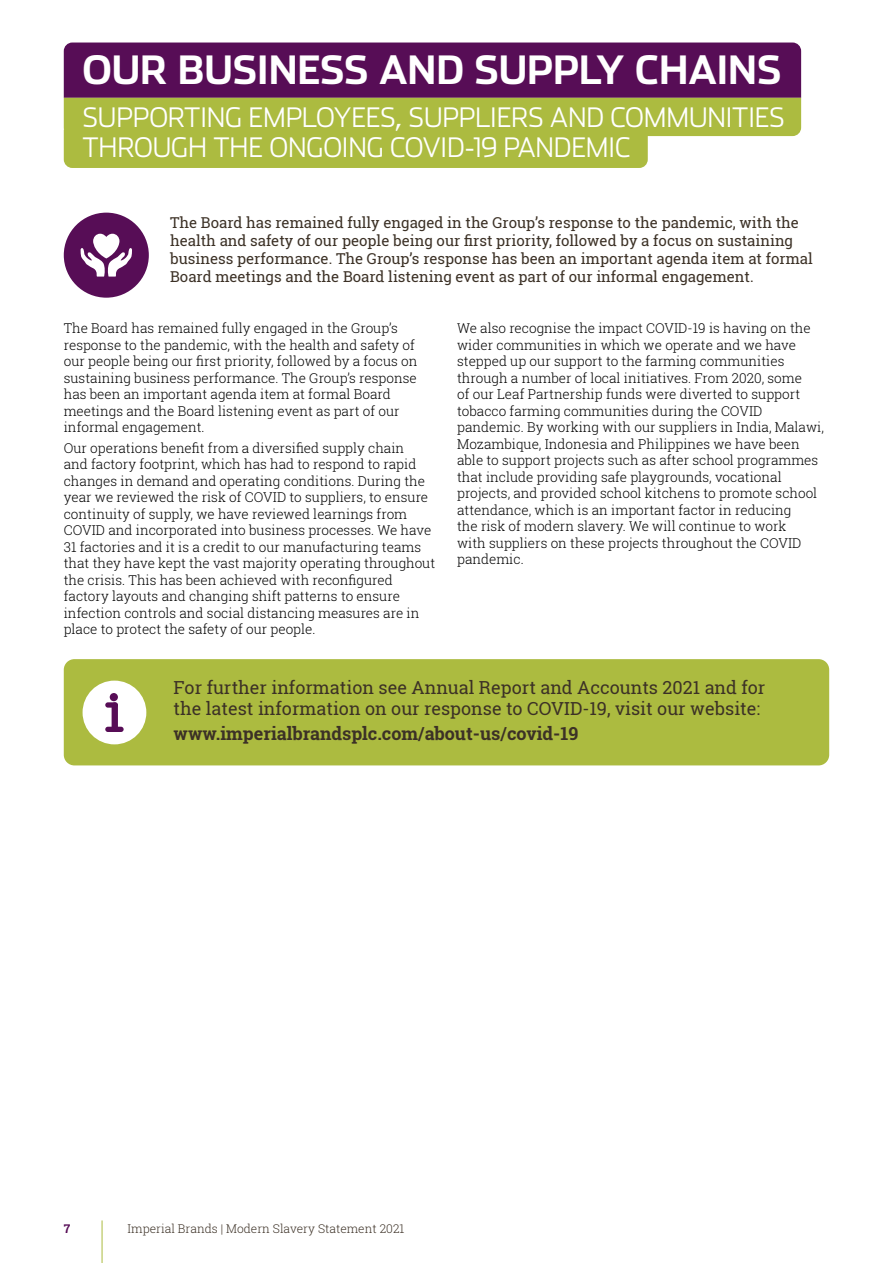
<style>
.page{position:relative;width:893px;height:1263px;background:#fff}
.page>*{position:absolute;margin:0;border:0;box-sizing:border-box;transform-origin:0 0}
.t1{font:700 39px "Stainless";color:#fff}
.t2{font:300 27px/30px "Stainless";letter-spacing:-.005em;color:#fff}
.t3{font:18px/21px "Roboto Slab";color:#3c3126}
.t4{font:700 18px "Roboto Slab";color:#3c3126}
.t5{font:15px/18px "Roboto Slab";color:#3c3126}
.t6{font:300 13.5px/16.5px "Roboto Slab";color:#000}
.t7{font:300 12px "Roboto Slab";color:#3c3126}
.t8{font:700 12px "Roboto Slab";color:#570d56}
</style>
<div class="page">
<svg style="left:64px;top:43px;width:737px;height:125px;background:#8b7254"></svg>
<div style="left:64px;top:659px;width:765px;height:106px;background:#acbb40;border-radius:11px"></div>
<div style="left:83px;top:681px;width:63px;height:63px;background:#fff;border-radius:50%"></div>
<div style="left:105px;top:702px;width:13px;height:6px;background:#570d56;border-radius:3px"></div>
<div style="left:112px;top:702px;width:6px;height:30px;background:#570d56;border-radius:3px"></div>
<div style="left:105px;top:727px;width:19px;height:5px;background:#570d56;border-radius:3px"></div>
<div style="left:110px;top:693px;width:8px;height:8px;background:#570d56;border-radius:50%"></div>
<div style="left:64px;top:213px;width:85px;height:85px;background:#570d56;border-radius:50%"></div>
<svg style="left:80px;top:234px;width:52px;height:43px"></svg>
<hr style="left:102px;top:1220px;width:1px;height:43px;background:#acbb40">
<h1 class="t1" style="left:82px;top:47px;width:700px">OUR BUSINESS AND SUPPLY CHAINS</h1>
<h2 class="t2" style="left:82px;top:102px;width:704px">SUPPORTING EMPLOYEES, SUPPLIERS AND COMMUNITIES<br>THROUGH THE ONGOING COVID-19 PANDEMIC</h2>
<p class="t5" style="left:170px;top:214px;width:644px">The Board has remained fully engaged in the Group’s response to the pandemic, with the health and safety of our people being our first priority, followed by a focus on sustaining business performance. The Group’s response has been an important agenda item at formal Board meetings and the Board listening event as part of our informal engagement.</p>
<p class="t6" style="left:64px;top:320px;width:355px">The Board has remained fully engaged in the Group’s response to the pandemic, with the health and safety of our people being our first priority, followed by a focus on sustaining business performance. The Group’s response has been an important agenda item at formal Board meetings and the Board listening event as part of our informal engagement.</p>
<p class="t6" style="left:64px;top:439px;width:373px">Our operations benefit from a diversified supply chain<br>and factory footprint, which has had to respond to rapid changes in demand and operating conditions. During the year we reviewed the risk of COVID to suppliers, to ensure continuity of supply, we have reviewed learnings from COVID and incorporated into business processes. We have 31 factories and it is a credit to our manufacturing teams that they have kept the vast majority operating throughout the crisis. This has been achieved with reconfigured factory layouts and changing shift patterns to ensure infection controls and social distancing measures are in place to protect the safety of our people.</p>
<p class="t6" style="left:457px;top:320px;width:368px">We also recognise the impact COVID-19 is having on the wider communities in which we operate and we have stepped up our support to the farming communities through a number of local initiatives. From 2020, some<br>of our Leaf Partnership funds were diverted to support tobacco farming communities during the COVID pandemic. By working with our suppliers in India, Malawi, Mozambique, Indonesia and Philippines we have been able to support projects such as after school programmes that include providing safe playgrounds, vocational projects, and provided school kitchens to promote school attendance, which is an important factor in reducing<br>the risk of modern slavery. We will continue to work<br>with suppliers on these projects throughout the COVID pandemic.</p>
<h3 class="t3" style="left:174px;top:677px;width:593px">For further information see Annual Report and Accounts 2021 and for the latest information on our response to COVID-19, visit our website:</h3>
<h3 class="t4" style="left:174px;top:721px;width:406px">www.imperialbrandsplc.com/about-us/covid-19</h3>
<p class="t8" style="left:64px;top:1220px;width:8px">7</p>
<p class="t7" style="left:128px;top:1220px;width:278px">Imperial Brands | Modern Slavery Statement 2021</p>
</div>
